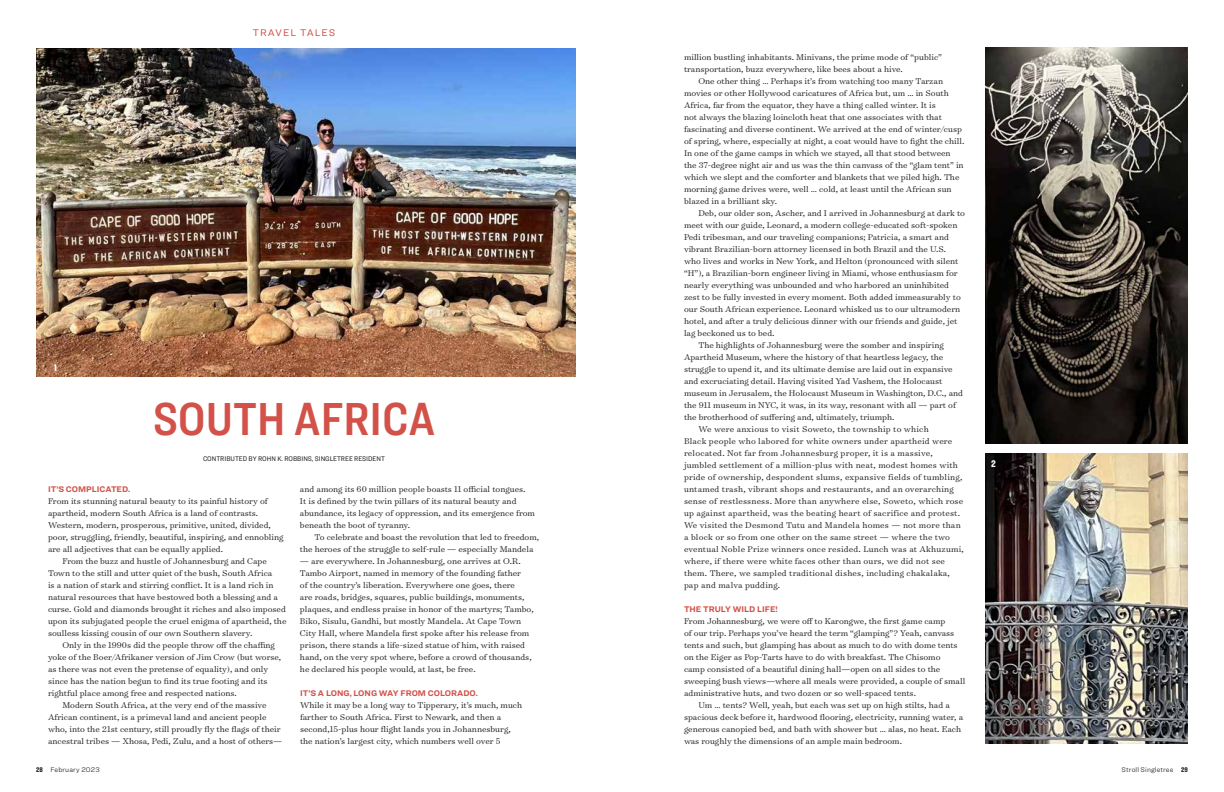
<style>
.page{position:relative;width:1224px;height:792px;background:#fff}
.page>*{position:absolute;margin:0;border:0;box-sizing:border-box;transform-origin:0 0}
.t1{font:48px "Ringside Condensed Semi";color:#d25249}
.t2{font:10px "Ringside";letter-spacing:.1em;color:#d25249}
.t3{font:900 10px "Ringside Compressed";color:#fff}
.t4{font:300 9.5px/12px "Surveyor Text";color:#1c1b1a}
.t5{font:300 9.5px "Surveyor Text";letter-spacing:.02em;color:#1c1b1a}
.t6{font:700 8.5px "Ringside";color:#d25249}
.t7{font:7px "Ringside Narrow";color:#1c1b1a}
.t8{font:300 7px "Ringside";letter-spacing:.015em;color:#1c1b1a}
.s1{font-family:"Ringside Compressed";font-weight:900}
</style>
<div class="page">
<img style="left:985px;top:454px;width:203px;height:290px">
<img style="left:985px;top:47px;width:203px;height:397px">
<img style="left:36px;top:48px;width:540px;height:329px">
<p class="t2" style="left:253px;top:25px;width:84px">TRAVEL TALES</p>
<p class="t3" style="left:54px;top:361px;width:5px">1</p>
<h1 class="t1" style="left:153px;top:386px;width:284px">SOUTH AFRICA</h1>
<p class="t7" style="left:203px;top:454px;width:183px">CONTRIBUTED BY ROHN K. ROBBINS, SINGLETREE RESIDENT</p>
<p class="t6" style="left:48px;top:483px;width:84px">IT’S COMPLICATED.</p>
<p class="t4" style="left:48px;top:495px;width:221px">From its stunning natural beauty to its painful history of</p>
<p class="t4" style="left:48px;top:507px;width:212px">apartheid, modern South Africa is a land of contrasts.</p>
<p class="t4" style="left:48px;top:519px;width:224px">Western, modern, prosperous, primitive, united, divided,</p>
<p class="t4" style="left:48px;top:531px;width:237px">poor, struggling, friendly, beautiful, inspiring, and ennobling</p>
<p class="t4" style="left:48px;top:543px;width:177px">are all adjectives that can be equally applied.</p>
<p class="t4" style="left:62px;top:555px;width:206px">From the buzz and hustle of Johannesburg and Cape</p>
<p class="t4" style="left:48px;top:567px;width:226px">Town to the still and utter quiet of the bush, South Africa</p>
<p class="t4" style="left:48px;top:579px;width:227px">is a nation of stark and stirring conflict. It is a land rich in</p>
<p class="t4" style="left:48px;top:591px;width:231px">natural resources that have bestowed both a blessing and a</p>
<p class="t4" style="left:48px;top:603px;width:239px">curse. Gold and diamonds brought it riches and also imposed</p>
<p class="t4" style="left:48px;top:615px;width:240px">upon its subjugated people the cruel enigma of apartheid, the</p>
<p class="t4" style="left:48px;top:627px;width:206px">soulless kissing cousin of our own Southern slavery.</p>
<p class="t4" style="left:62px;top:639px;width:214px">Only in the 1990s did the people throw off the chaffing</p>
<p class="t4" style="left:48px;top:651px;width:235px">yoke of the Boer/Afrikaner version of Jim Crow (but worse,</p>
<p class="t4" style="left:48px;top:663px;width:222px">as there was not even the pretense of equality), and only</p>
<p class="t4" style="left:48px;top:675px;width:221px">since has the nation begun to find its true footing and its</p>
<p class="t4" style="left:48px;top:687px;width:190px">rightful place among free and respected nations.</p>
<p class="t4" style="left:62px;top:699px;width:206px">Modern South Africa, at the very end of the massive</p>
<p class="t4" style="left:48px;top:711px;width:220px">African continent, is a primeval land and ancient people</p>
<p class="t4" style="left:48px;top:723px;width:234px">who, into the 21st century, still proudly fly the flags of their</p>
<p class="t4" style="left:48px;top:735px;width:236px">ancestral tribes — Xhosa, Pedi, Zulu, and a host of others—</p>
<p class="t4" style="left:300px;top:483px;width:237px">and among its 60 million people boasts 11 official tongues.<br>It is defined by the twin pillars of its natural beauty and abundance, its legacy of oppression, and its emergence from beneath the boot of tyranny.</p>
<p class="t4" style="left:300px;top:531px;width:241px;text-indent:14px">To celebrate and boast the revolution that led to freedom, the heroes of the struggle to self-rule — especially Mandela</p>
<p class="t4" style="left:300px;top:555px;width:235px">— are everywhere. In Johannesburg, one arrives at O.R.<br>Tambo Airport, named in memory of the founding father<br>of the country’s liberation. Everywhere one goes, there<br>are roads, bridges, squares, public buildings, monuments, plaques, and endless praise in honor of the martyrs; Tambo, Biko, Sisulu, Gandhi, but mostly Mandela. At Cape Town City Hall, where Mandela first spoke after his release from prison, there stands a life-sized statue of him, with raised hand, on the very spot where, before a crowd of thousands, he declared his people would, at last, be free.</p>
<p class="t6" style="left:300px;top:687px;width:179px">IT’S A LONG, LONG WAY FROM COLORADO.</p>
<p class="t4" style="left:300px;top:699px;width:224px">While it may be a long way to Tipperary, it’s much, much farther to South Africa. First to Newark, and then a second,15-plus hour flight lands you in Johannesburg, the nation’s largest city, which numbers well over 5</p>
<p class="t4" style="left:684px;top:51px;width:260px">million bustling inhabitants. Minivans, the prime mode of “public” transportation, buzz everywhere, like bees about a hive.</p>
<p class="t4" style="left:684px;top:75px;width:282px;text-indent:14px">One other thing … Perhaps it’s from watching too many Tarzan movies or other Hollywood caricatures of Africa but, um … in South Africa, far from the equator, they have a thing called winter. It is<br>not always the blazing loincloth heat that one associates with that fascinating and diverse continent. We arrived at the end of winter/cusp of spring, where, especially at night, a coat would have to fight the chill.<br>In one of the game camps in which we stayed, all that stood between the 37-degree night air and us was the thin canvass of the “glam tent” in which we slept and the comforter and blankets that we piled high. The morning game drives were, well … cold, at least until the African sun blazed in a brilliant sky.</p>
<p class="t4" style="left:698px;top:207px;width:268px">Deb, our older son, Ascher, and I arrived in Johannesburg at dark to</p>
<p class="t4" style="left:684px;top:219px;width:275px">meet with our guide, Leonard, a modern college-educated soft-spoken</p>
<p class="t4" style="left:684px;top:231px;width:266px">Pedi tribesman, and our traveling companions; Patricia, a smart and</p>
<p class="t4" style="left:684px;top:243px;width:264px">vibrant Brazilian-born attorney licensed in both Brazil and the U.S.</p>
<p class="t4" style="left:684px;top:255px;width:276px">who lives and works in New York, and Helton (pronounced with silent</p>
<p class="t4" style="left:684px;top:267px;width:275px">“H”), a Brazilian-born engineer living in Miami, whose enthusiasm for</p>
<p class="t4" style="left:684px;top:279px;width:267px">nearly everything was unbounded and who harbored an uninhibited</p>
<p class="t4" style="left:684px;top:291px;width:278px">zest to be fully invested in every moment. Both added immeasurably to</p>
<p class="t4" style="left:684px;top:303px;width:278px">our South African experience. Leonard whisked us to our ultramodern</p>
<p class="t4" style="left:684px;top:315px;width:275px">hotel, and after a truly delicious dinner with our friends and guide, jet</p>
<p class="t4" style="left:684px;top:327px;width:92px">lag beckoned us to bed.</p>
<p class="t4" style="left:698px;top:339px;width:247px">The highlights of Johannesburg were the somber and inspiring</p>
<p class="t4" style="left:684px;top:351px;width:261px">Apartheid Museum, where the history of that heartless legacy, the</p>
<p class="t4" style="left:684px;top:363px;width:270px">struggle to upend it, and its ultimate demise are laid out in expansive</p>
<p class="t4" style="left:684px;top:375px;width:260px">and excruciating detail. Having visited Yad Vashem, the Holocaust</p>
<p class="t4" style="left:684px;top:387px;width:281px">museum in Jerusalem, the Holocaust Museum in Washington, D.C., and</p>
<p class="t4" style="left:684px;top:399px;width:274px">the 911 museum in NYC, it was, in its way, resonant with all — part of</p>
<p class="t4" style="left:684px;top:411px;width:212px">the brotherhood of suffering and, ultimately, triumph.</p>
<p class="t5" style="left:698px;top:423px;width:232px">We were anxious to visit Soweto, the township to which</p>
<p class="t5" style="left:684px;top:435px;width:270px">Black people who labored for white owners under apartheid were</p>
<p class="t5" style="left:684px;top:447px;width:250px">relocated. Not far from Johannesburg proper, it is a massive,</p>
<p class="t5" style="left:684px;top:459px;width:275px">jumbled settlement of a million-plus with neat, modest homes with</p>
<p class="t5" style="left:684px;top:471px;width:280px">pride of ownership, despondent slums, expansive fields of tumbling,</p>
<p class="t5" style="left:684px;top:483px;width:271px">untamed trash, vibrant shops and restaurants, and an overarching</p>
<p class="t5" style="left:684px;top:495px;width:281px">sense of restlessness. More than anywhere else, Soweto, which rose</p>
<p class="t5" style="left:684px;top:507px;width:278px">up against apartheid, was the beating heart of sacrifice and protest.</p>
<p class="t5" style="left:684px;top:519px;width:278px">We visited the Desmond Tutu and Mandela homes — not more than</p>
<p class="t5" style="left:684px;top:531px;width:267px">a block or so from one other on the same street — where the two</p>
<p class="t5" style="left:684px;top:543px;width:281px">eventual Noble Prize winners once resided. Lunch was at Akhuzumi,</p>
<p class="t5" style="left:684px;top:555px;width:263px">where, if there were white faces other than ours, we did not see</p>
<p class="t5" style="left:684px;top:567px;width:268px">them. There, we sampled traditional dishes, including chakalaka,</p>
<p class="t5" style="left:684px;top:579px;width:98px">pap and malva pudding.</p>
<p class="t6" style="left:684px;top:603px;width:95px">THE TRULY WILD LIFE!</p>
<p class="t4" style="left:684px;top:615px;width:263px">From Johannesburg, we were off to Karongwe, the first game camp</p>
<p class="t4" style="left:684px;top:627px;width:272px">of our trip. Perhaps you’ve heard the term “glamping”? Yeah, canvass</p>
<p class="t4" style="left:684px;top:639px;width:275px">tents and such, but glamping has about as much to do with dome tents</p>
<p class="t4" style="left:684px;top:651px;width:258px">on the Eiger as Pop-Tarts have to do with breakfast. The Chisomo</p>
<p class="t4" style="left:684px;top:663px;width:258px">camp consisted of a beautiful dining hall—open on all sides to the</p>
<p class="t4" style="left:684px;top:675px;width:283px">sweeping bush views—where all meals were provided, a couple of small</p>
<p class="t4" style="left:684px;top:687px;width:234px">administrative huts, and two dozen or so well-spaced tents.</p>
<p class="t4" style="left:698px;top:699px;width:253px">Um … tents? Well, yeah, but each was set up on high stilts, had a</p>
<p class="t4" style="left:684px;top:711px;width:281px">spacious deck before it, hardwood flooring, electricity, running water, a</p>
<p class="t4" style="left:684px;top:723px;width:279px">generous canopied bed, and bath with shower but … alas, no heat. Each</p>
<p class="t4" style="left:684px;top:735px;width:220px">was roughly the dimensions of an ample main bedroom.</p>
<p class="t3" style="left:991px;top:457px;width:6px">2</p>
<p class="t8" style="left:36px;top:764px;width:65px"><span class="s1">28</span> February 2023</p>
<p class="t8" style="left:1121px;top:764px;width:68px">Stroll Singletree <span class="s1">29</span></p>
</div>
